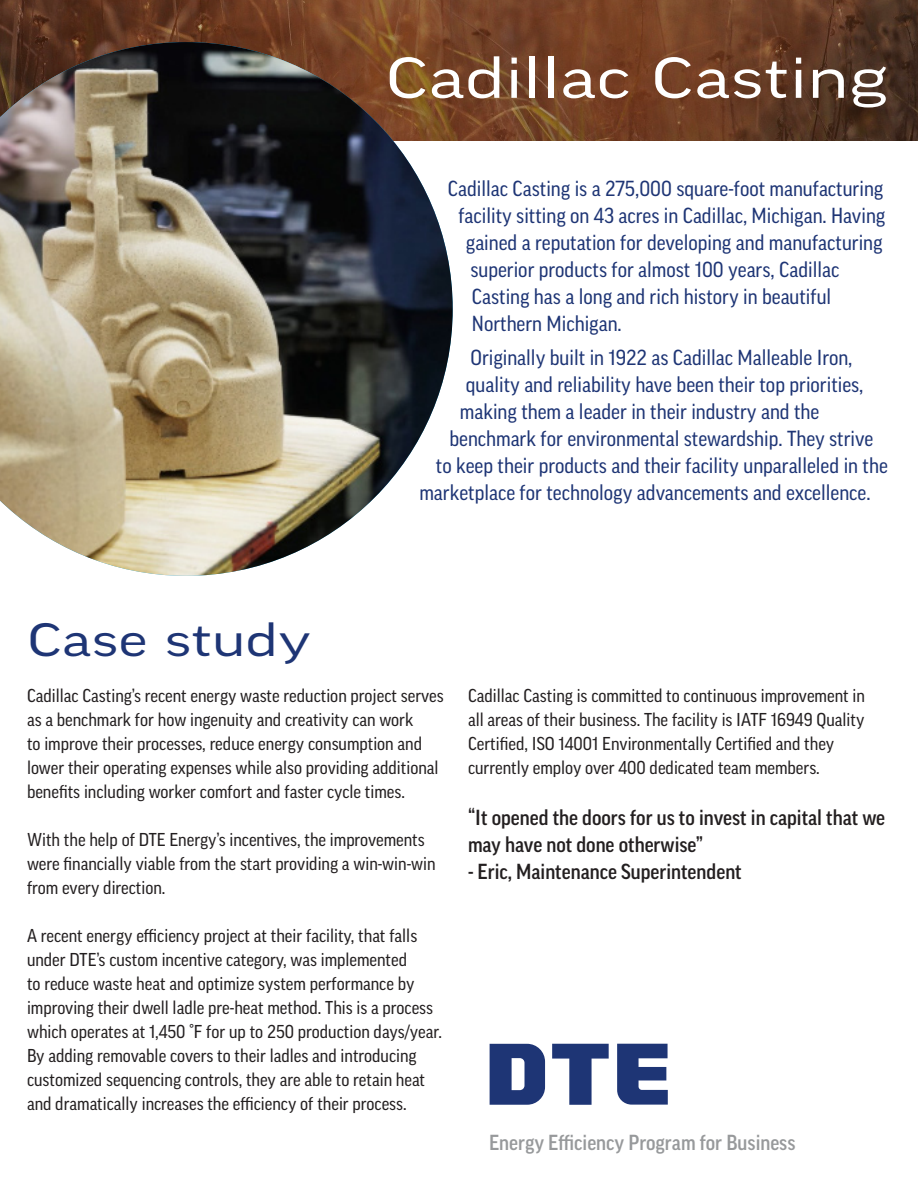
<style>
.page{position:relative;width:918px;height:1188px;background:#fff}
.page>*{position:absolute;margin:0;border:0;box-sizing:border-box;transform-origin:0 0}
.t1{font:55.5px "Good Pro Extd";color:#fff}
.t2{font:45px "Good Pro Extd";color:#1e3575}
.t3{font:21px "Good Pro Narr News";color:#1e3575}
.t4{font:500 21px/27px "Good Pro Narr";color:#231f20}
.t5{font:500 21px "Good Pro Narr";color:#97999b}
.t6{font:18px/24px "Good Pro Narr News";color:#231f20}
</style>
<div class="page">
<div style="left:0;top:0;width:918px;height:142px;background:#231f20;opacity:.29"></div>
<img style="left:0;top:42px;width:453px;height:534px">
<svg style="left:490px;top:1044px;width:178px;height:61px"></svg>
<p class="t1" style="left:385px;top:45px;width:504px">Cadillac Casting</p>
<p class="t2" style="left:27px;top:613px;width:286px">Case study</p>
<p class="t3" style="left:448px;top:177px;width:437px">Cadillac Casting is a 275,000 square-foot manufacturing</p>
<p class="t3" style="left:458px;top:204px;width:428px">facility sitting on 43 acres in Cadillac, Michigan. Having</p>
<p class="t3" style="left:466px;top:231px;width:418px">gained a reputation for developing and manufacturing</p>
<p class="t3" style="left:470px;top:258px;width:371px">superior products for almost 100 years, Cadillac</p>
<p class="t3" style="left:472px;top:285px;width:361px">Casting has a long and rich history in beautiful</p>
<p class="t3" style="left:472px;top:312px;width:151px">Northern Michigan.</p>
<p class="t3" style="left:470px;top:346px;width:384px">Originally built in 1922 as Cadillac Malleable Iron,</p>
<p class="t3" style="left:466px;top:373px;width:399px">quality and reliability have been their top priorities,</p>
<p class="t3" style="left:460px;top:400px;width:361px">making them a leader in their industry and the</p>
<p class="t3" style="left:449px;top:427px;width:425px">benchmark for environmental stewardship. They strive</p>
<p class="t3" style="left:436px;top:454px;width:453px">to keep their products and their facility unparalleled in the</p>
<p class="t3" style="left:419px;top:481px;width:453px">marketplace for technology advancements and excellence.</p>
<p class="t6" style="left:27px;top:683px;width:418px">Cadillac Casting’s recent energy waste reduction project serves as a benchmark for how ingenuity and creativity can work<br>to improve their processes, reduce energy consumption and lower their operating expenses while also providing additional benefits including worker comfort and faster cycle times.</p>
<p class="t6" style="left:27px;top:827px;width:410px">With the help of DTE Energy’s incentives, the improvements were financially viable from the start providing a win-win-win from every direction.</p>
<p class="t6" style="left:27px;top:923px;width:417px">A recent energy efficiency project at their facility, that falls under DTE’s custom incentive category, was implemented<br>to reduce waste heat and optimize system performance by improving their dwell ladle pre-heat method. This is a process which operates at 1,450 °F for up to 250 production days/year.<br>By adding removable covers to their ladles and introducing customized sequencing controls, they are able to retain heat and dramatically increases the efficiency of their process.</p>
<p class="t6" style="left:468px;top:683px;width:398px">Cadillac Casting is committed to continuous improvement in all areas of their business. The facility is IATF 16949 Quality Certified, ISO 14001 Environmentally Certified and they currently employ over 400 dedicated team members.</p>
<p class="t4" style="left:468px;top:804px;width:419px">“It opened the doors for us to invest in capital that we may have not done otherwise”</p>
<p class="t4" style="left:468px;top:858px;width:275px">- Eric, Maintenance Superintendent</p>
<p class="t5" style="left:489px;top:1130px;width:308px">Energy Efficiency Program for Business</p>
</div>
